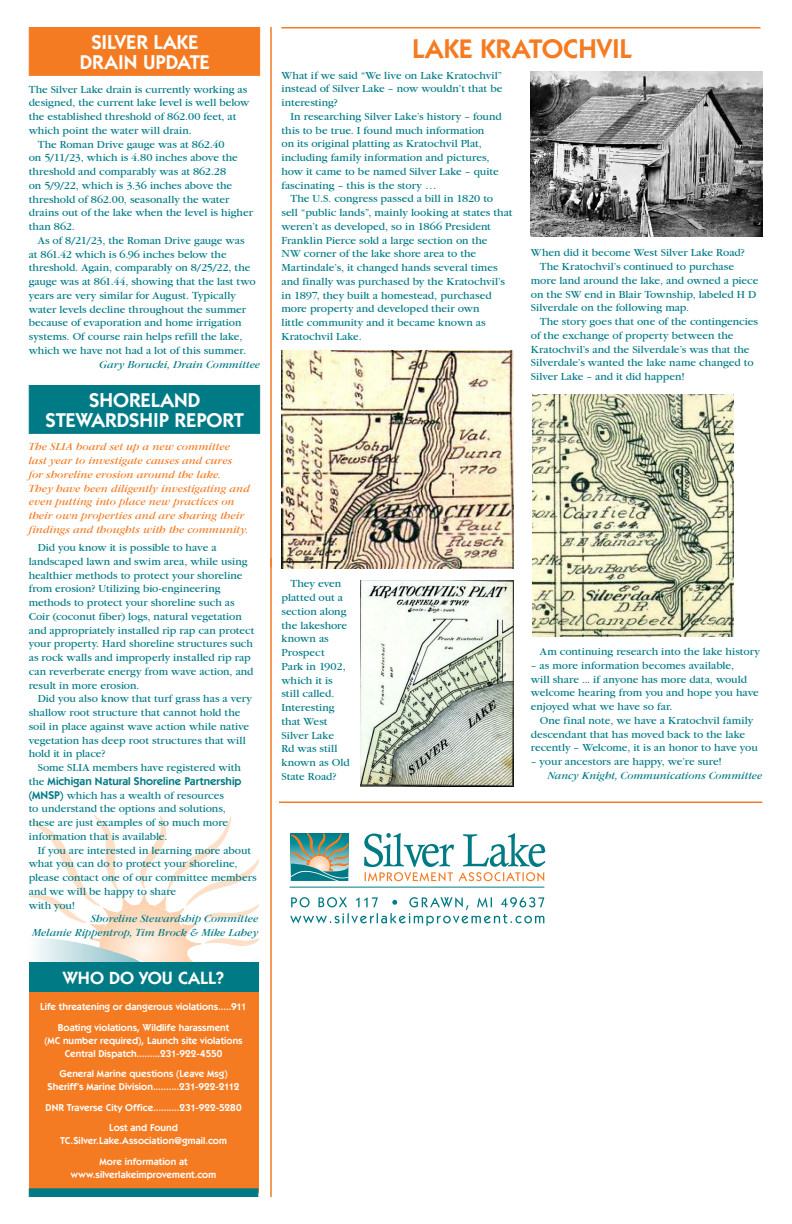
<style>
.page{position:relative;width:792px;height:1224px;background:#fff}
.page>*{position:absolute;margin:0;border:0;box-sizing:border-box;transform-origin:0 0}
.head{font:600 27px "ITC Kabel";letter-spacing:-.005em;color:#f47b21}
.body{font:600 20px/20px "ITC Kabel";color:#fff;text-align:center}
.subhead{font:600 17.6px "ITC Kabel";color:#fff}
.body-2{font:11.3px/13.8px "ITC Garamond";color:#007b85}
.body-3{font:italic 11.3px/13.8px "ITC Garamond";color:#f47b21}
.body-4{font:italic 11.3px "ITC Garamond";color:#007b85}
.body-5{font:600 10px/13px "ITC Kabel";letter-spacing:.01em;color:#fff;text-align:center}
.s1{font-family:"ITC Kabel";font-weight:600}
</style>
<div class="page">
<svg style="left:29px;top:815px;width:229px;height:147px"></svg>
<svg style="left:290px;top:897px;width:254px;height:29px"></svg>
<hr style="left:270px;top:558px;width:2px;height:639px;background:#f47b21">
<hr style="left:279px;top:802px;width:483px;height:1px;background:#f47b21">
<div style="left:29px;top:27px;width:231px;height:49px;background:#f47b21;border:1px solid #f47b21"></div>
<hr style="left:270px;top:27px;width:2px;height:540px;background:#f47b21">
<svg style="left:290px;top:833px;width:59px;height:48px;background:#5f9990"></svg>
<svg style="left:364px;top:833px;width:181px;height:48px"></svg>
<hr style="left:290px;top:887px;width:254px;height:1px;background:#007b85">
<div style="left:29px;top:988px;width:229px;height:205px;background:#f47b21"></div>
<div style="left:29px;top:962px;width:229px;height:30px;background:#007b85"></div>
<div style="left:29px;top:1188px;width:229px;height:9px;background:#007b85;border:1px solid #007b85"></div>
<div style="left:29px;top:385px;width:231px;height:49px;background:#007b85;border:1px solid #007b85"></div>
<hr style="left:281px;top:27px;width:479px;height:1px;background:#f47b21">
<img style="left:531px;top:71px;width:231px;height:165px">
<img style="left:281px;top:350px;width:233px;height:219px">
<img style="left:533px;top:394px;width:200px;height:242px">
<img style="left:360px;top:581px;width:153px;height:206px">
<p class="body" style="left:80px;top:32px;width:132px">SILVER LAKE<br>DRAIN UPDATE</p>
<p class="body-2" style="left:29px;top:82px;width:222px">The Silver Lake drain is currently working as designed, the current lake level is well below the established threshold of 862.00 feet, at which point the water will drain.</p>
<p class="body-2" style="left:29px;top:137px;width:226px;text-indent:9px">The Roman Drive gauge was at 862.40<br>on 5/11/23, which is 4.80 inches above the threshold and comparably was at 862.28<br>on 5/9/22, which is 3.36 inches above the threshold of 862.00, seasonally the water drains out of the lake when the level is higher than 862.</p>
<p class="body-2" style="left:29px;top:233px;width:229px;text-indent:9px">As of 8/21/23, the Roman Drive gauge was at 861.42 which is 6.96 inches below the threshold. Again, comparably on 8/25/22, the gauge was at 861.44, showing that the last two years are very similar for August. Typically water levels decline throughout the summer because of evaporation and home irrigation systems. Of course rain helps refill the lake, which we have not had a lot of this summer.</p>
<p class="body-4" style="left:99px;top:358px;width:162px">Gary Borucki, Drain Committee</p>
<p class="body" style="left:45px;top:390px;width:200px">SHORELAND<br>STEWARDSHIP REPORT</p>
<p class="body-3" style="left:29px;top:440px;width:223px">The SLIA board set up a new committee last year to investigate causes and cures<br>for shoreline erosion around the lake.<br>They have been diligently investigating and even putting into place new practices on their own properties and are sharing their findings and thoughts with the community.</p>
<p class="body-2" style="left:29px;top:541px;width:227px;text-indent:9px">Did you know it is possible to have a landscaped lawn and swim area, while using healthier methods to protect your shoreline from erosion? Utilizing bio-engineering methods to protect your shoreline such as Coir (coconut fiber) logs, natural vegetation and appropriately installed rip rap can protect your property. Hard shoreline structures such as rock walls and improperly installed rip rap can reverberate energy from wave action, and result in more erosion.</p>
<p class="body-2" style="left:29px;top:692px;width:225px;text-indent:9px">Did you also know that turf grass has a very shallow root structure that cannot hold the soil in place against wave action while native vegetation has deep root structures that will hold it in place?</p>
<p class="body-2" style="left:29px;top:761px;width:214px;text-indent:9px">Some SLIA members have registered with the <span class="s1">Michigan Natural Shoreline Partnership (MNSP)</span> which has a wealth of resources<br>to understand the options and solutions, these are just examples of so much more information that is available.</p>
<p class="body-2" style="left:29px;top:843px;width:229px;text-indent:9px">If you are interested in learning more about what you can do to protect your shoreline, please contact one of our committee members and we will be happy to share<br>with you!</p>
<p class="body-4" style="left:91px;top:913px;width:169px">Shoreline Stewardship Committee</p>
<p class="body-4" style="left:32px;top:927px;width:228px">Melanie Rippentrop, Tim Brock &amp; Mike Lahey</p>
<p class="subhead" style="left:63px;top:967px;width:163px">WHO DO YOU CALL?</p>
<p class="body-5" style="left:40px;top:1000px;width:208px">Life threatening or dangerous violations.....911</p>
<p class="body-5" style="left:44px;top:1021px;width:200px">Boating violations, Wildlife harassment<br>(MC number required), Launch site violations<br>Central Dispatch.........231-922-4550</p>
<p class="body-5" style="left:48px;top:1067px;width:193px">General Marine questions (Leave Msg)<br>Sheriff’s Marine Division..........231-922-2112</p>
<p class="body-5" style="left:45px;top:1101px;width:198px">DNR Traverse City Office..........231-922-5280</p>
<p class="body-5" style="left:60px;top:1121px;width:168px">Lost and Found<br>TC.Silver.Lake.Association@gmail.com</p>
<p class="body-5" style="left:100px;top:1155px;width:90px">More information at</p>
<p class="body-5" style="left:71px;top:1168px;width:147px">www.silverlakeimprovement.com</p>
<p class="head" style="left:412px;top:33px;width:221px">LAKE KRATOCHVIL</p>
<p class="body-2" style="left:281px;top:68px;width:223px;text-align:justify">What if we said “We live on Lake Kratochvil” instead of Silver Lake – now wouldn’t that be interesting?</p>
<p class="body-2" style="left:281px;top:110px;width:222px;text-indent:9px">In researching Silver Lake’s history – found this to be true. I found much information<br>on its original platting as Kratochvil Plat, including family information and pictures, how it came to be named Silver Lake – quite fascinating – this is the story …</p>
<p class="body-2" style="left:281px;top:192px;width:233px;text-indent:9px">The U.S. congress passed a bill in 1820 to<br>sell “public lands”, mainly looking at states that weren’t as developed, so in 1866 President Franklin Pierce sold a large section on the<br>NW corner of the lake shore area to the Martindale’s, it changed hands several times and finally was purchased by the Kratochvil’s in 1897, they built a homestead, purchased more property and developed their own<br>little community and it became known as Kratochvil Lake.</p>
<p class="body-2" style="left:531px;top:246px;width:215px">When did it become West Silver Lake Road?</p>
<p class="body-2" style="left:531px;top:260px;width:229px;text-indent:9px">The Kratochvil’s continued to purchase more land around the lake, and owned a piece on the SW end in Blair Township, labeled H D Silverdale on the following map.</p>
<p class="body-2" style="left:531px;top:315px;width:229px;text-indent:9px">The story goes that one of the contingencies of the exchange of property between the Kratochvil’s and the Silverdale’s was that the Silverdale’s wanted the lake name changed to Silver Lake – and it did happen!</p>
<p class="body-2" style="left:281px;top:577px;width:70px;text-indent:9px">They even platted out a section along the lakeshore known as<br>Prospect<br>Park in 1902, which it is still called.<br>Interesting that West<br>Silver Lake<br>Rd was still known as Old<br>State Road?</p>
<p class="body-2" style="left:540px;top:645px;width:222px">Am continuing research into the lake history</p>
<p class="body-2" style="left:531px;top:658px;width:229px">– as more information becomes available,<br>will share ... if anyone has more data, would welcome hearing from you and hope you have enjoyed what we have so far.</p>
<p class="body-2" style="left:531px;top:713px;width:228px;text-indent:9px">One final note, we have a Kratochvil family descendant that has moved back to the lake recently – Welcome, it is an honor to have you</p>
<p class="body-2" style="left:531px;top:755px;width:193px">– your ancestors are happy, we’re sure!</p>
<p class="body-4" style="left:547px;top:769px;width:216px">Nancy Knight, Communications Committee</p>
</div>
